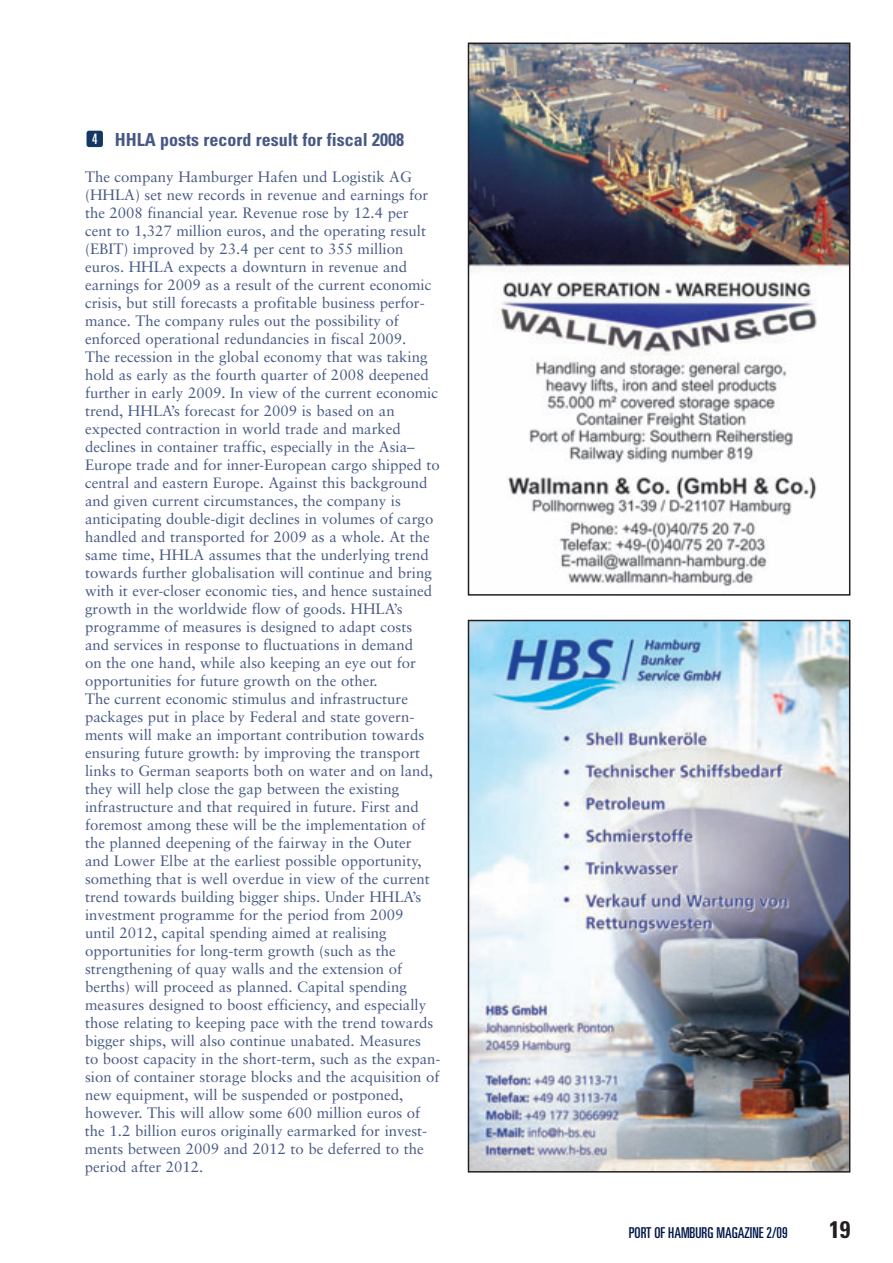
<style>
.page{position:relative;width:893px;height:1263px;background:#fff}
.page>*{position:absolute;margin:0;border:0;box-sizing:border-box;transform-origin:0 0}
.t1{font:700 condensed 24px "Univers";color:#231f20}
.t2{font:700 condensed 18px "Univers";color:#475983}
.t3{font:15px/18px "Sabon";color:#475983}
.t4{font:ultra-condensed 15px "Univers";color:#00174a}
.t5{font:ultra-condensed 14.4px "Univers";color:#fff}
</style>
<div class="page">
<div style="left:87px;top:131px;width:16px;height:16px;background:#153764;border-radius:3px"></div>
<img style="left:468px;top:620px;width:382px;height:552px">
<img style="left:468px;top:43px;width:382px;height:553px">
<p class="t2" style="left:115px;top:128px;width:291px">HHLA posts record result for fiscal 2008</p>
<p class="t3" style="left:85px;top:167px;width:357px">The company Hamburger Hafen und Logistik AG (HHLA) set new records in revenue and earnings for the 2008 financial year. Revenue rose by 12.4 per<br>cent to 1,327 million euros, and the operating result (EBIT) improved by 23.4 per cent to 355 million euros. HHLA expects a downturn in revenue and earnings for 2009 as a result of the current economic crisis, but still forecasts a profitable business perfor&shy;mance. The company rules out the possibility of enforced operational redundancies in fiscal 2009.<br>The recession in the global economy that was taking hold as early as the fourth quarter of 2008 deepened further in early 2009. In view of the current economic trend, HHLA’s forecast for 2009 is based on an expected contraction in world trade and marked declines in container traffic, especially in the Asia– Europe trade and for inner-European cargo shipped to central and eastern Europe. Against this background and given current circumstances, the company is anticipating double-digit declines in volumes of cargo handled and transported for 2009 as a whole. At the same time, HHLA assumes that the underlying trend towards further globalisation will continue and bring with it ever-closer economic ties, and hence sustained growth in the worldwide flow of goods. HHLA’s programme of measures is designed to adapt costs<br>and services in response to fluctuations in demand<br>on the one hand, while also keeping an eye out for opportunities for future growth on the other.<br>The current economic stimulus and infrastructure packages put in place by Federal and state govern&shy;ments will make an important contribution towards ensuring future growth: by improving the transport links to German seaports both on water and on land, they will help close the gap between the existing infrastructure and that required in future. First and foremost among these will be the implementation of the planned deepening of the fairway in the Outer<br>and Lower Elbe at the earliest possible opportunity, something that is well overdue in view of the current trend towards building bigger ships. Under HHLA’s investment programme for the period from 2009<br>until 2012, capital spending aimed at realising opportunities for long-term growth (such as the strengthening of quay walls and the extension of berths) will proceed as planned. Capital spending measures designed to boost efficiency, and especially those relating to keeping pace with the trend towards bigger ships, will also continue unabated. Measures<br>to boost capacity in the short-term, such as the expan&shy;sion of container storage blocks and the acquisition of new equipment, will be suspended or postponed, however. This will allow some 600 million euros of the 1.2 billion euros originally earmarked for invest&shy;ments between 2009 and 2012 to be deferred to the period after 2012.</p>
<p class="t5" style="left:92px;top:131px;width:7px">4</p>
<p class="t4" style="left:629px;top:1224px;width:160px">PORT OF HAMBURG MAGAZINE 2/09</p>
<h1 class="t1" style="left:829px;top:1214px;width:23px">19</h1>
</div>
